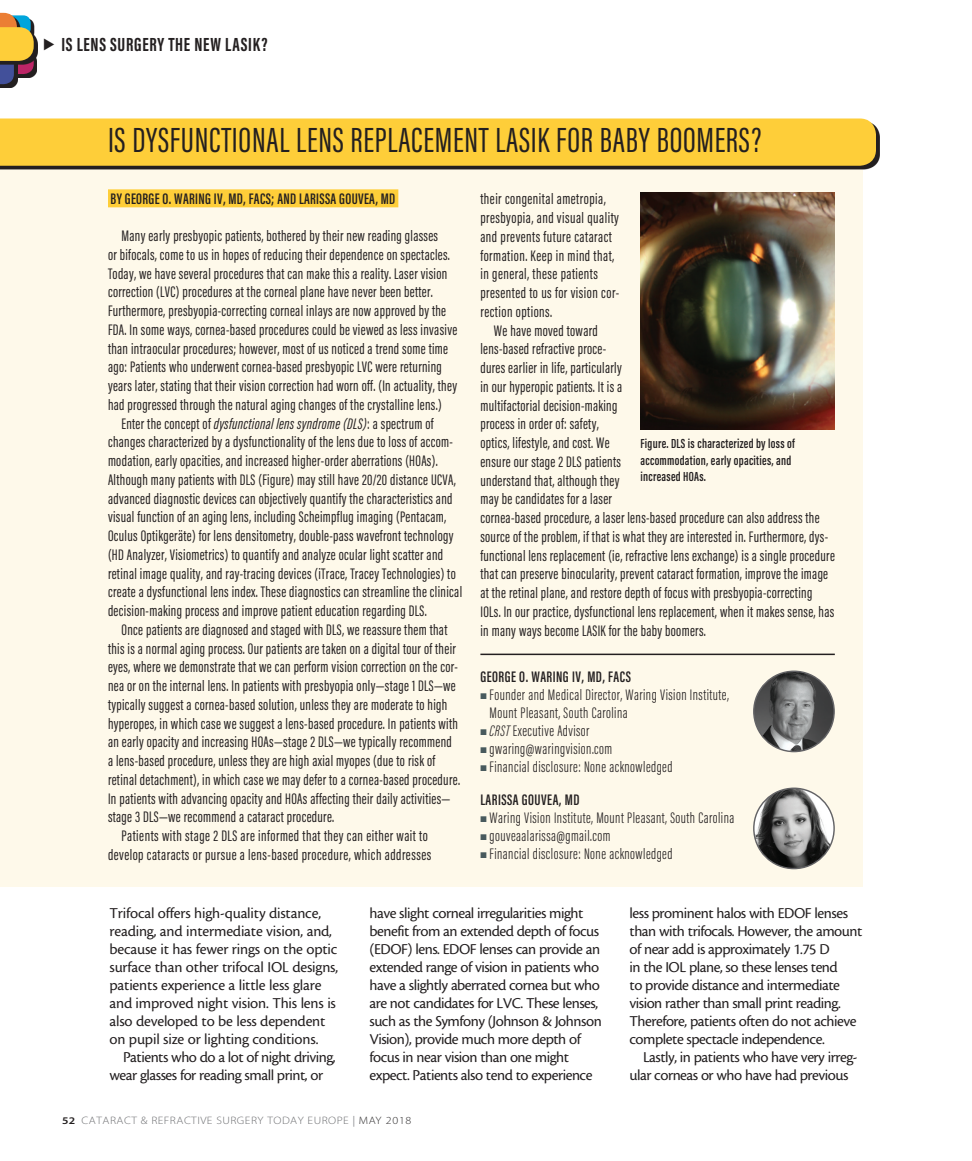
<style>
.page{position:relative;width:972px;height:1161px;background:#fff}
.page>*{position:absolute;margin:0;border:0;box-sizing:border-box;transform-origin:0 0}
.sidebar_h1{font:36px "Acumin Pro Extra Cond";letter-spacing:.02em;color:#231f20}
.t1{font:700 19.5px "Acumin Pro Extra Cond";letter-spacing:.035em;color:#231f20}
.sidebar_body{font:15.75px/18.8px "Acumin Pro Extra Cond";letter-spacing:.02em;color:#231f20}
.body{font:15.75px/18px "Cronos MM 408 10";letter-spacing:-.03em;color:#231f20}
.bio_info{font:300 15.75px/18px "Acumin Pro Extra Cond";letter-spacing:.03em;color:#231f20}
.body-2{font:15.75px/18px "Cronos MM 408 10";letter-spacing:-.01em;color:#231f20}
.sidebar_author{font:600 15.75px "Acumin Pro Extra Cond";letter-spacing:.02em;color:#231f20}
.bio_name{font:600 15.75px "Acumin Pro Extra Cond";letter-spacing:.03em;color:#231f20}
.bio_name_no_line{font:600 15.75px "Acumin Pro Extra Cond";letter-spacing:.03em;color:#231f20}
.t2{font:600 13.5px/16.5px "Acumin Pro Extra Cond";letter-spacing:.02em;color:#231f20}
.t3{font:10.8px "Myriad MM 215 600";letter-spacing:.04em;color:#6c6d70;scale:1.11 1}
.s1{font-style:italic}
.s2{color:#485a5d}
.s3{font-family:"Myriad MM 565 600";font-size:10.2px;color:#231f20}
.s4{font-family:"Myriad MM 400 600";color:#939598}
.s5{color:#312f30}
</style>
<div class="page">
<svg style="left:34px;top:64px;width:3px;height:12px"></svg>
<svg style="left:0;top:84px;width:17px;height:4px"></svg>
<svg style="left:34px;top:31px;width:3px;height:33px"></svg>
<svg style="left:0;top:13px;width:34px;height:71px;background:#ad925b"></svg>
<div style="left:0;top:119px;width:863px;height:768px;background:#fef9ea"></div>
<div style="left:0;top:122px;width:880px;height:47px;background:#231f20"></div>
<div style="left:0;top:118px;width:876px;height:48px;background:#fece39"></div>
<div style="left:108px;top:189px;width:290px;height:18px;background:#fece39"></div>
<hr style="left:480px;top:654px;width:355px;height:1px;background:#231f20">
<img style="left:754px;top:671px;width:80px;height:81px;border-radius:40px">
<div style="left:753px;top:671px;width:82px;height:81px;border:1px solid #636366;border-radius:50%"></div>
<img style="left:640px;top:193px;width:195px;height:236px">
<img style="left:754px;top:788px;width:80px;height:81px;border-radius:40px">
<div style="left:753px;top:788px;width:82px;height:81px;border:1px solid #636366;border-radius:50%"></div>
<p class="t1" style="left:62px;top:32px;width:208px">IS LENS SURGERY THE NEW LASIK?</p>
<p class="sidebar_h1" style="left:108px;top:119px;width:655px">IS DYSFUNCTIONAL LENS REPLACEMENT LASIK FOR BABY BOOMERS?</p>
<p class="sidebar_author" style="left:111px;top:189px;width:286px">BY GEORGE O. WARING IV, MD, FACS; AND LARISSA GOUVEA, MD</p>
<p class="sidebar_body" style="left:108px;top:226px;width:351px;text-indent:14px">Many early presbyopic patients, bothered by their new reading glasses<br>or bifocals, come to us in hopes of reducing their dependence on spectacles.<br>Today, we have several procedures that can make this a reality. Laser vision correction (LVC) procedures at the corneal plane have never been better.<br>Furthermore, presbyopia-correcting corneal inlays are now approved by the FDA. In some ways, cornea-based procedures could be viewed as less invasive than intraocular procedures; however, most of us noticed a trend some time ago: Patients who underwent cornea-based presbyopic LVC were returning years later, stating that their vision correction had worn off. (In actuality, they had progressed through the natural aging changes of the crystalline lens.)</p>
<p class="sidebar_body" style="left:108px;top:414px;width:356px;text-indent:14px">Enter the concept of <span class="s1">dysfunctional lens syndrome (DLS)</span>: a spectrum of changes characterized by a dysfunctionality of the lens due to loss of accom&shy;modation, early opacities, and increased higher-order aberrations (HOAs).<br>Although many patients with DLS (Figure) may still have 20/20 distance UCVA, advanced diagnostic devices can objectively quantify the characteristics and visual function of an aging lens, including Scheimpflug imaging (Pentacam, Oculus Optikgeräte) for lens densitometry, double-pass wavefront technology (HD Analyzer, Visiometrics) to quantify and analyze ocular light scatter and retinal image quality, and ray-tracing devices (iTrace, Tracey Technologies) to create a dysfunctional lens index. These diagnostics can streamline the clinical decision-making process and improve patient education regarding DLS.</p>
<p class="sidebar_body" style="left:108px;top:620px;width:354px;text-indent:14px">Once patients are diagnosed and staged with DLS, we reassure them that this is a normal aging process. Our patients are taken on a digital tour of their eyes, where we demonstrate that we can perform vision correction on the cor&shy;nea or on the internal lens. In patients with presbyopia only—stage 1 DLS—we typically suggest a cornea-based solution, unless they are moderate to high hyperopes, in which case we suggest a lens-based procedure. In patients with an early opacity and increasing HOAs—stage 2 DLS—we typically recommend a lens-based procedure, unless they are high axial myopes (due to risk of retinal detachment), in which case we may defer to a cornea-based procedure.<br>In patients with advancing opacity and HOAs affecting their daily activities— stage 3 DLS—we recommend a cataract procedure.</p>
<p class="sidebar_body" style="left:108px;top:826px;width:325px;text-align:right">Patients with stage 2 DLS are informed that they can either wait to develop cataracts or pursue a lens-based procedure, which addresses</p>
<p class="sidebar_body" style="left:480px;top:190px;width:140px">their congenital ametropia, presbyopia, and visual quality and prevents future cataract formation. Keep in mind that, in general, these patients presented to us for vision cor&shy;rection options.</p>
<p class="sidebar_body" style="left:480px;top:321px;width:356px;text-indent:14px">We have moved toward<br>lens-based refractive proce-<br>dures earlier in life, particularly<br>in our hyperopic patients. It is a<br>multifactorial decision-making<br>process in order of: safety,<br>optics, lifestyle, and cost. We<br>ensure our stage 2 DLS patients<br>understand that, although they<br>may be candidates for a laser<br>cornea-based procedure, a laser lens-based procedure can also address the source of the problem, if that is what they are interested in. Furthermore, dys&shy;functional lens replacement (ie, refractive lens exchange) is a single procedure that can preserve binocularity, prevent cataract formation, improve the image at the retinal plane, and restore depth of focus with presbyopia-correcting IOLs. In our practice, dysfunctional lens replacement, when it makes sense, has in many ways become LASIK for the baby boomers.</p>
<p class="bio_name" style="left:480px;top:667px;width:152px">GEORGE O. WARING IV, MD, FACS</p>
<p class="bio_info" style="left:490px;top:686px;width:241px;text-indent:-9px"><span class="s2">■</span> Founder and Medical Director, Waring Vision Institute,<br>Mount Pleasant, South Carolina</p>
<p class="bio_info" style="left:480px;top:722px;width:111px"><span class="s2">■</span> <span class="s1">CRST</span> Executive Advisor</p>
<p class="bio_info" style="left:480px;top:740px;width:133px"><span class="s2">■</span> gwaring@waringvision.com</p>
<p class="bio_info" style="left:480px;top:758px;width:194px"><span class="s2">■</span> Financial disclosure: None acknowledged</p>
<p class="bio_name_no_line" style="left:480px;top:790px;width:100px">LARISSA GOUVEA, MD</p>
<p class="bio_info" style="left:480px;top:809px;width:255px"><span class="s2">■</span> Waring Vision Institute, Mount Pleasant, South Carolina</p>
<p class="bio_info" style="left:480px;top:827px;width:132px"><span class="s2">■</span> gouveaalarissa@gmail.com</p>
<p class="bio_info" style="left:480px;top:845px;width:194px"><span class="s2">■</span> Financial disclosure: None acknowledged</p>
<p class="t2" style="left:640px;top:435px;width:156px">Figure. DLS is characterized by loss of accommodation, early opacities, and increased HOAs.</p>
<p class="body-2" style="left:110px;top:904px;width:230px">Trifocal offers high-quality distance, reading, and intermediate vision, and, because it has fewer rings on the optic surface than other trifocal IOL designs, patients experience a little less glare and improved night vision. This lens is also developed to be less dependent on pupil size or lighting conditions.</p>
<p class="body" style="left:110px;top:1048px;width:228px;text-indent:14px">Patients who do a lot of night driving, wear glasses for reading small print, or</p>
<p class="body" style="left:369px;top:904px;width:234px">have slight corneal irregularities might benefit from an extended depth of focus (EDOF) lens. EDOF lenses can provide an extended range of vision in patients who have a slightly aberrated cornea but who are not candidates for LVC. These lenses, such as the Symfony (Johnson &amp; Johnson Vision), provide much more depth of focus in near vision than one might expect. Patients also tend to experience</p>
<p class="body" style="left:630px;top:904px;width:234px">less prominent halos with EDOF lenses than with trifocals. However, the amount of near add is approximately 1.75 D<br>in the IOL plane, so these lenses tend<br>to provide distance and intermediate vision rather than small print reading.<br>Therefore, patients often do not achieve complete spectacle independence.</p>
<p class="body" style="left:630px;top:1048px;width:230px;text-indent:14px">Lastly, in patients who have very irreg&shy;ular corneas or who have had previous</p>
<p class="t3" style="left:62px;top:1115px;width:316px"><span class="s3">52</span> CATARACT &amp; REFRACTIVE SURGERY TODAY EUROPE <span class="s4">|</span> <span class="s5">MAY 2018</span></p>
</div>
